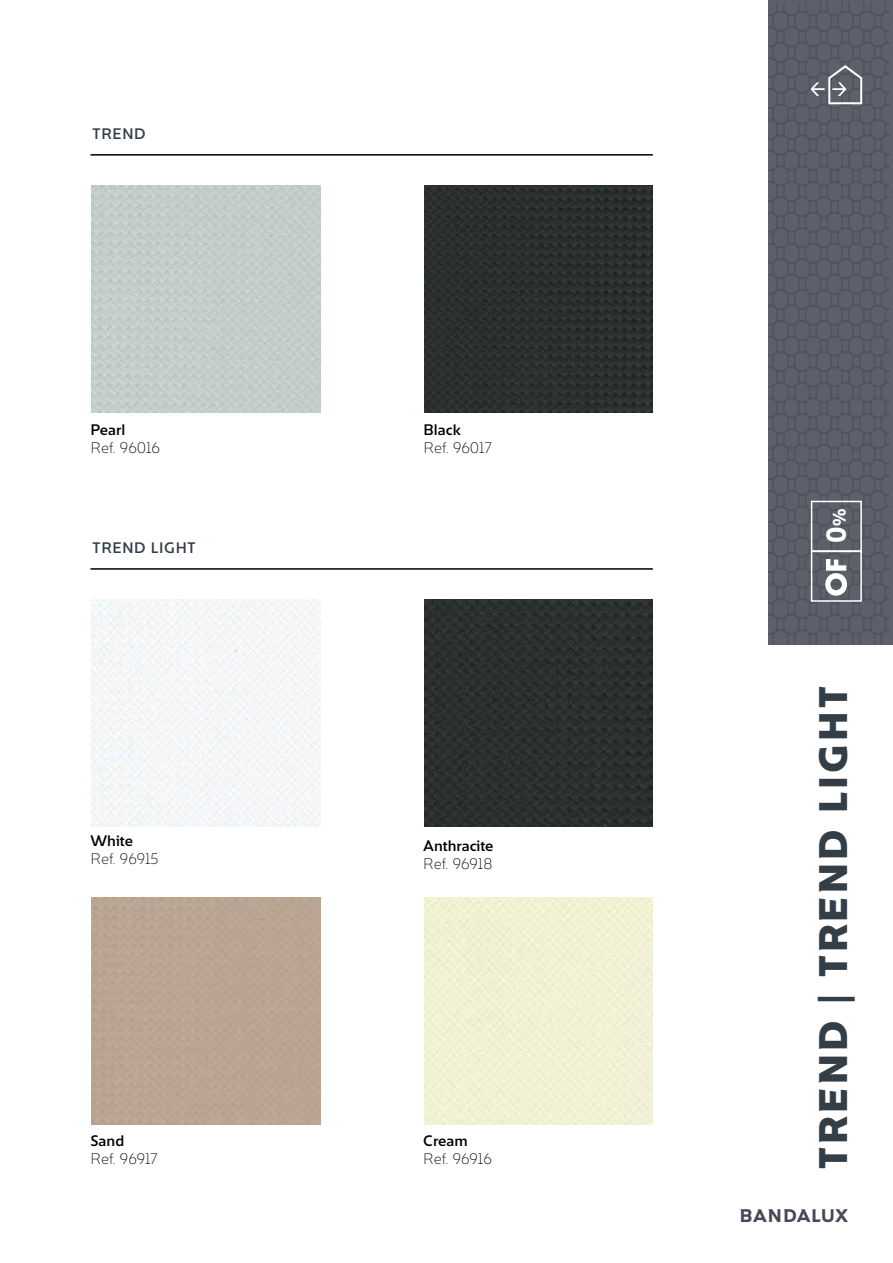
<style>
.page{position:relative;width:893px;height:1263px;background:#fff}
.page>*{position:absolute;margin:0;border:0;box-sizing:border-box;transform-origin:0 0}
.t1{font:900 39.3px "Bandalux Pro";letter-spacing:.075em;color:#333e47}
.t2{font:700 27px "Bandalux Pro";color:#fff;scale:.95 1}
.t3{font:700 18px "Bandalux Pro";color:#434a54}
.t4{font:300 15px "Bandalux Pro";color:#000}
.t5{font:600 15px "Bandalux Pro";color:#000}
.t6{font:600 15px "Bandalux Pro";letter-spacing:.04em;color:#333e47}
.s1{font-size:18px}
.s2{font-weight:600}
</style>
<div class="page">
<div style="left:92px;top:185px;width:228px;height:227px;background:#c3ceca"></div>
<img style="left:424px;top:185px;width:229px;height:227px">
<img style="left:424px;top:599px;width:229px;height:228px">
<hr style="left:90px;top:154px;width:563px;height:2px;background:#000">
<hr style="left:90px;top:568px;width:563px;height:2px;background:#000">
<div style="left:769px;top:0;width:124px;height:644px;background:#5c606a"></div>
<svg style="left:769px;top:3px;width:120px;height:641px"></svg>
<p class="t6" style="left:93px;top:122px;width:55px">TREND</p>
<p class="t5" style="left:91px;top:419px;width:36px">Pearl</p>
<p class="t4" style="left:91px;top:437px;width:71px">Ref. 96016</p>
<p class="t6" style="left:93px;top:536px;width:105px">TREND LIGHT</p>
<p class="t5" style="left:91px;top:830px;width:44px">White</p>
<p class="t4" style="left:91px;top:849px;width:69px">Ref. 96915</p>
<p class="t5" style="left:91px;top:1130px;width:35px">Sand</p>
<p class="t4" style="left:91px;top:1148px;width:69px">Ref. 96917</p>
<p class="t5" style="left:424px;top:419px;width:39px">Black</p>
<p class="t4" style="left:424px;top:437px;width:70px">Ref. 96017</p>
<p class="t5" style="left:423px;top:835px;width:72px">Anthracite</p>
<p class="t4" style="left:423px;top:854px;width:71px">Ref. 96918</p>
<p class="t5" style="left:423px;top:1130px;width:46px">Cream</p>
<p class="t4" style="left:423px;top:1149px;width:70px">Ref. 96916</p>
<h2 class="t2" style="left:816px;top:542px;width:37px;rotate:-90deg">0<span class="s1">%</span></h2>
<h1 class="t1" style="left:804px;top:1169px;width:484px;rotate:-90deg">TREND <span class="s2">|</span> TREND LIGHT</h1>
<p class="t3" style="left:740px;top:1202px;width:111px">Ω</p>
</div>
